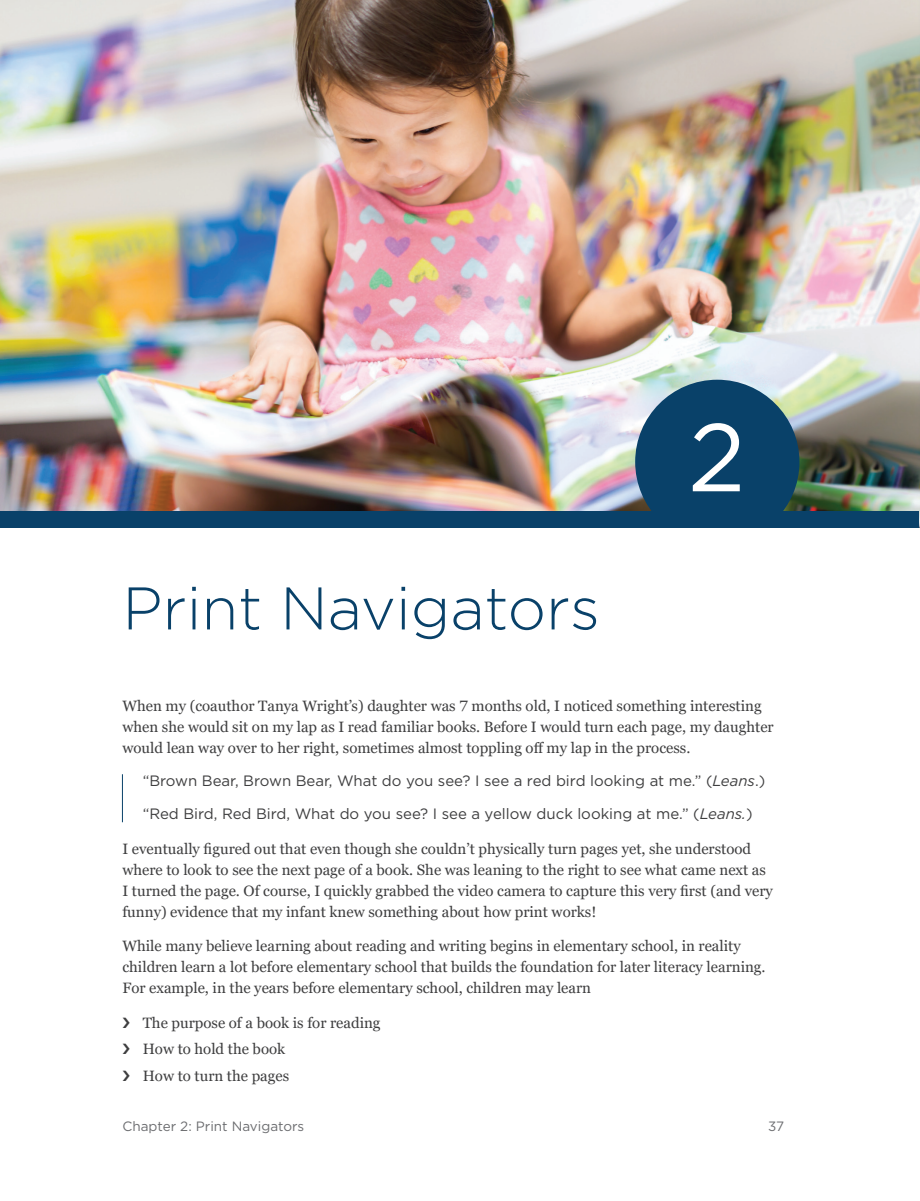
<style>
.page{position:relative;width:920px;height:1201px;background:#fff}
.page>*{position:absolute;margin:0;border:0;box-sizing:border-box;transform-origin:0 0}
.t1{font:96px "Gotham";color:#fff}
.ChapterTitle{font:300 60px "Gotham";color:#094169}
.body{font:15px/21px "Georgia Pro";color:#3e3e3f}
.vignette{font:15px "Gotham";color:#3e3e3f}
.t2{font:13.5px "Gotham";color:#6c6d70}
.s1{font-style:italic}
</style>
<div class="page">
<img style="left:1px;top:1px;width:918px;height:510px">
<hr style="left:122px;top:774px;width:1px;height:48px;background:#094169">
<div style="left:1px;top:511px;width:918px;height:16px;background:#094169"></div>
<svg style="left:635px;top:380px;width:164px;height:131px;background:#255777"></svg>
<p class="ChapterTitle" style="left:122px;top:570px;width:479px">Print Navigators</p>
<p class="t1" style="left:688px;top:396px;width:59px">2</p>
<p class="body" style="left:122px;top:696px;width:653px">When my (coauthor Tanya Wright’s) daughter was 7 months old, I noticed something interesting when she would sit on my lap as I read familiar books. Before I would turn each page, my daughter would lean way over to her right, sometimes almost toppling off my lap in the process.</p>
<p class="vignette" style="left:143px;top:771px;width:624px">“Brown Bear, Brown Bear, What do you see? I see a red bird looking at me.” (<span class="s1">Leans</span>.)</p>
<p class="vignette" style="left:143px;top:804px;width:611px">“Red Bird, Red Bird, What do you see? I see a yellow duck looking at me.” (<span class="s1">Leans.</span>)</p>
<p class="body" style="left:122px;top:838px;width:652px">I eventually figured out that even though she couldn’t physically turn pages yet, she understood where to look to see the next page of a book. She was leaning to the right to see what came next as I turned the page. Of course, I quickly grabbed the video camera to capture this very first (and very funny) evidence that my infant knew something about how print works!</p>
<p class="body" style="left:122px;top:936px;width:645px">While many believe learning about reading and writing begins in elementary school, in reality children learn a lot before elementary school that builds the foundation for later literacy learning.<br>For example, in the years before elementary school, children may learn</p>
<p class="body" style="left:143px;top:1012px;width:239px">The purpose of a book is for reading</p>
<p class="body" style="left:143px;top:1039px;width:144px">How to hold the book</p>
<p class="body" style="left:143px;top:1065px;width:148px">How to turn the pages</p>
<p class="t2" style="left:122px;top:1117px;width:183px">Chapter 2: Print Navigators</p>
<p class="t2" style="left:768px;top:1117px;width:17px">37</p>
</div>
